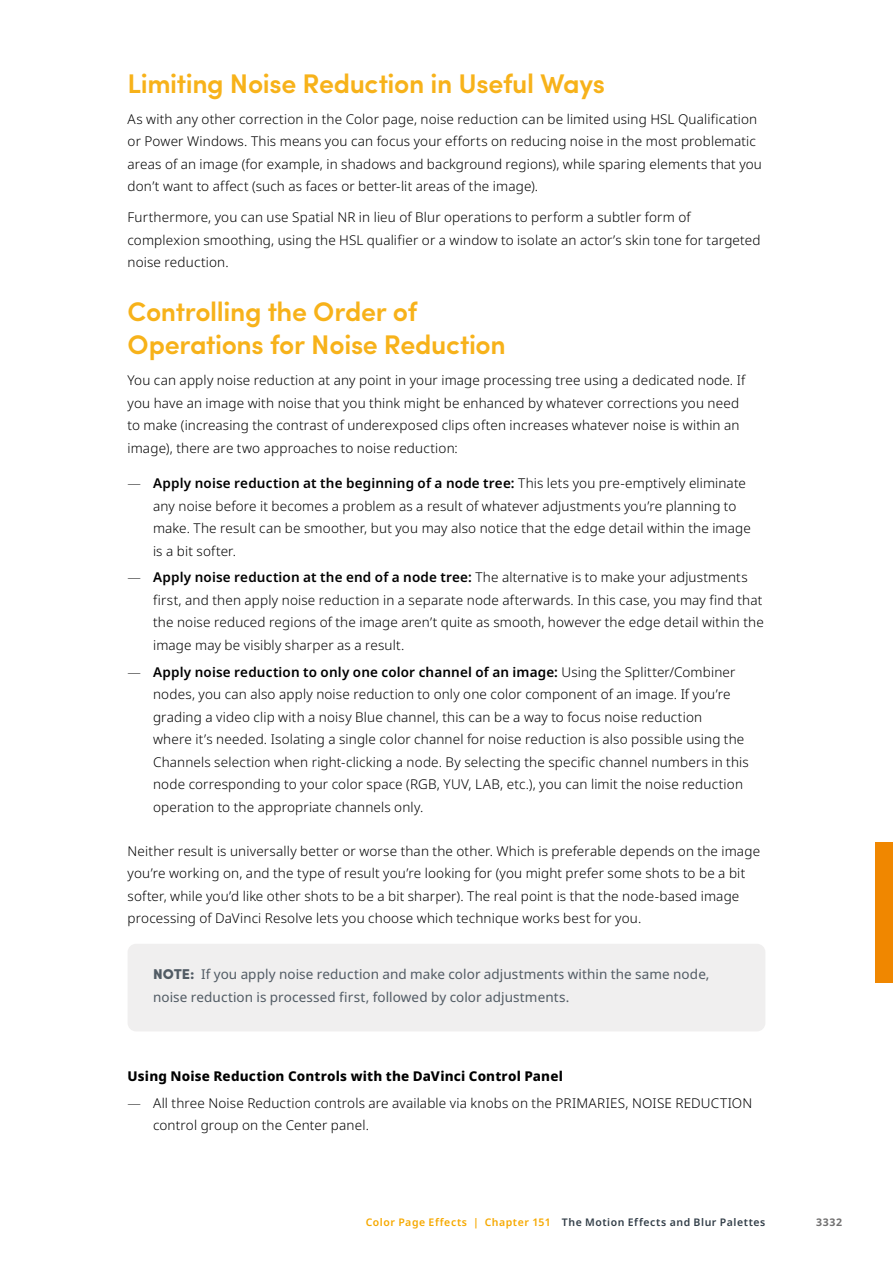
<style>
.page{position:relative;width:893px;height:1263px;background:#fff}
.page>*{position:absolute;margin:0;border:0;box-sizing:border-box;transform-origin:0 0}
.t1{font:600 27px/33px "Sofia Pro";letter-spacing:-.015em;color:#f7b21a}
.t2{font:300 13.5px/22.5px "Noto Sans";letter-spacing:.01em;color:#000}
.t3{font:13.5px/22.5px "Noto Sans";letter-spacing:.005em;color:#515b64}
.t4{font:800 13.5px "Noto Sans";letter-spacing:.01em;color:#000}
.t5{font:600 10.5px "Noto Sans";letter-spacing:.05em;color:#323e48}
.t6{font:700 10.5px "Noto Sans";color:#706f6f}
.s1{font-weight:200}
.s2{font-weight:600}
.s3{font-family:"Sofia Pro";font-weight:900;font-size:14.25px}
.s4{color:#f6a900}
</style>
<div class="page">
<div style="left:128px;top:944px;width:637px;height:87px;background:#f0efef;border-radius:9px"></div>
<div style="left:876px;top:842px;width:17px;height:140px;background:#f08700"></div>
<h1 class="t1" style="left:128px;top:65px;width:479px">Limiting Noise Reduction in Useful Ways</h1>
<p class="t2" style="left:128px;top:108px;width:636px">As with any other correction in the Color page, noise reduction can be limited using HSL Qualification or Power Windows. This means you can focus your efforts on reducing noise in the most problematic areas of an image (for example, in shadows and background regions), while sparing elements that you don’t want to affect (such as faces or better-lit areas of the image).</p>
<p class="t2" style="left:128px;top:206px;width:634px">Furthermore, you can use Spatial NR in lieu of Blur operations to perform a subtler form of complexion smoothing, using the HSL qualifier or a window to isolate an actor’s skin tone for targeted noise reduction.</p>
<h1 class="t1" style="left:128px;top:294px;width:380px">Controlling the Order of<br>Operations for Noise Reduction</h1>
<p class="t2" style="left:128px;top:369px;width:619px">You can apply noise reduction at any point in your image processing tree using a dedicated node. If you have an image with noise that you think might be enhanced by whatever corrections you need to make (increasing the contrast of underexposed clips often increases whatever noise is within an image), there are two approaches to noise reduction:</p>
<p class="t2" style="left:153px;top:472px;width:599px;text-indent:-26px"><span class="s1">—</span> <span class="s2">Apply noise reduction at the beginning of a node tree:</span> This lets you pre-emptively eliminate any noise before it becomes a problem as a result of whatever adjustments you’re planning to make. The result can be smoother, but you may also notice that the edge detail within the image is a bit softer.</p>
<p class="t2" style="left:153px;top:567px;width:612px;text-indent:-26px"><span class="s1">—</span> <span class="s2">Apply noise reduction at the end of a node tree:</span> The alternative is to make your adjustments first, and then apply noise reduction in a separate node afterwards. In this case, you may find that the noise reduced regions of the image aren’t quite as smooth, however the edge detail within the image may be visibly sharper as a result.</p>
<p class="t2" style="left:153px;top:661px;width:597px;text-indent:-26px"><span class="s1">—</span> <span class="s2">Apply noise reduction to only one color channel of an image:</span> Using the Splitter/Combiner nodes, you can also apply noise reduction to only one color component of an image. If you’re grading a video clip with a noisy Blue channel, this can be a way to focus noise reduction<br>where it’s needed. Isolating a single color channel for noise reduction is also possible using the Channels selection when right-clicking a node. By selecting the specific channel numbers in this node corresponding to your color space (RGB, YUV, LAB, etc.), you can limit the noise reduction operation to the appropriate channels only.</p>
<p class="t2" style="left:128px;top:840px;width:634px">Neither result is universally better or worse than the other. Which is preferable depends on the image you’re working on, and the type of result you’re looking for (you might prefer some shots to be a bit softer, while you’d like other shots to be a bit sharper). The real point is that the node-based image processing of DaVinci Resolve lets you choose which technique works best for you.</p>
<p class="t3" style="left:153px;top:964px;width:558px"><span class="s3">NOTE:</span> If you apply noise reduction and make color adjustments within the same node, noise reduction is processed first, followed by color adjustments.</p>
<p class="t4" style="left:128px;top:1066px;width:437px">Using Noise Reduction Controls with the DaVinci Control Panel</p>
<p class="t2" style="left:153px;top:1092px;width:601px;text-indent:-26px"><span class="s1">—</span> All three Noise Reduction controls are available via knobs on the PRIMARIES, NOISE REDUCTION control group on the Center panel.</p>
<p class="t5" style="left:366px;top:1215px;width:401px"><span class="s4">Color Page Effects | Chapter 151</span> The Motion Effects and Blur Palettes</p>
<p class="t6" style="left:816px;top:1215px;width:28px">3332</p>
</div>
